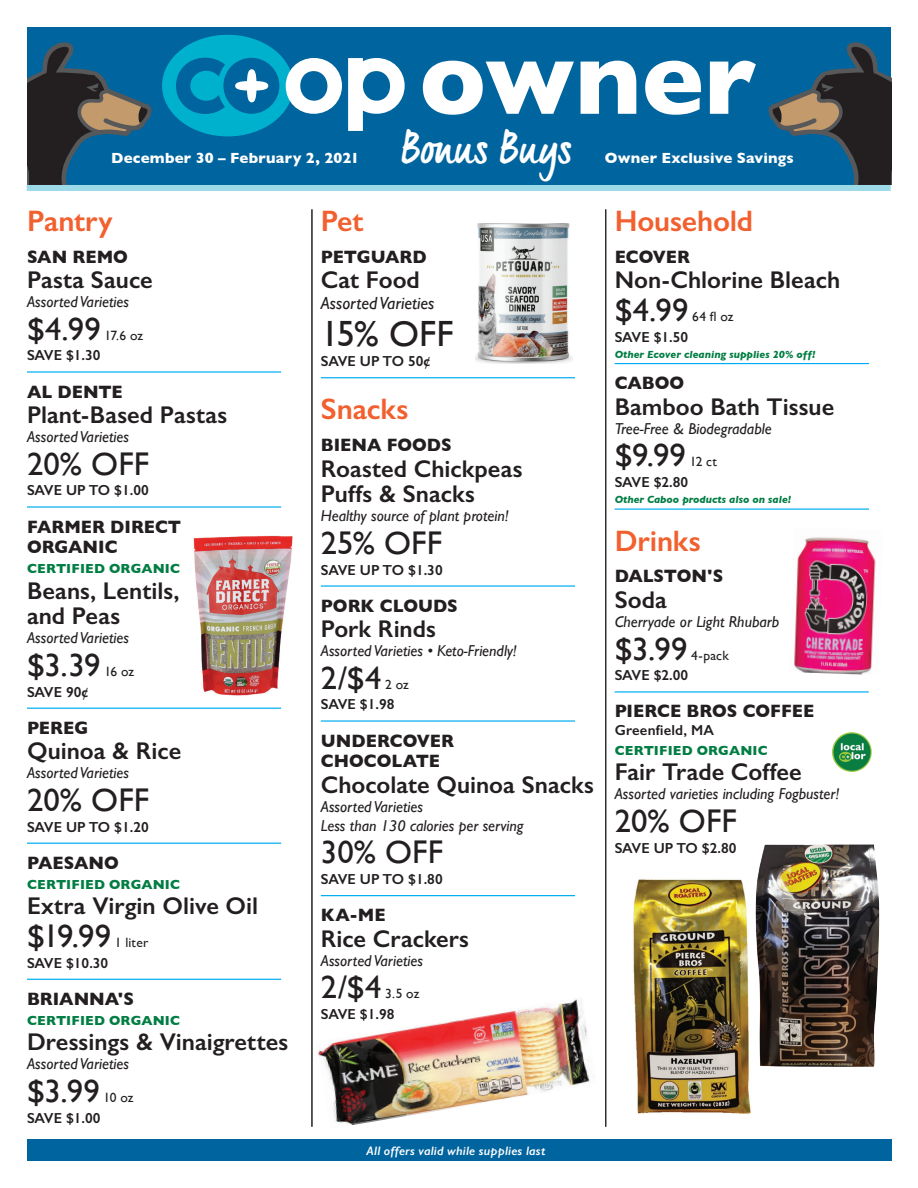
<style>
.page{position:relative;width:918px;height:1188px;background:#fff}
.page>*{position:absolute;margin:0;border:0;box-sizing:border-box;transform-origin:0 0}
.t1{font:700 105px "Gill Sans";color:#fff}
.t2{font:700 44.25px "Quintus";letter-spacing:.03em;color:#fff}
.t3{font:36.45px "Gill Sans";color:#231f20}
.t4{font:32.85px "Gill Sans";letter-spacing:.005em;color:#231f20}
.t5{font:600 29.7px "Gill Sans";letter-spacing:-.005em;color:#f1602e}
.t6{font:600 24.3px/25.5px "Gill Sans";color:#231f20}
.t7{font:700 18.15px/20.7px "Gill Sans";color:#231f20;scale:.95 1}
.t8{font:italic 17.55px "Gill Sans";color:#231f20}
.t9{font:italic 15.75px/18.9px "Gill Sans";color:#231f20}
.t10{font:700 15px "Gill Sans";letter-spacing:.01em;color:#fff}
.t11{font:600 14.55px "Gill Sans";color:#231f20}
.t12{font:13.5px "Gill Sans";color:#231f20}
.t13{font:700 13.35px "Gill Sans";letter-spacing:.01em;color:#007d43}
.t14{font:italic 600 12.3px "Gill Sans";letter-spacing:.015em;color:#fff;scale:1.05 1}
.t15{font:italic 700 10.5px "Gill Sans";color:#007d43}
</style>
<div class="page">
<div style="left:27px;top:27px;width:864px;height:158px;background:#00649e"></div>
<svg style="left:768px;top:42px;width:123px;height:143px"></svg>
<div style="left:162px;top:35px;width:131px;height:101px;background:#00b1cd;border-radius:50%"></div>
<svg style="left:286px;top:58px;width:56px;height:56px"></svg>
<svg style="left:348px;top:58px;width:57px;height:73px"></svg>
<svg style="left:27px;top:40px;width:252px;height:145px"></svg>
<div style="left:27px;top:185px;width:864px;height:6px;background:#9ddae8"></div>
<img style="left:193px;top:535px;width:100px;height:161px">
<div style="left:27px;top:1140px;width:865px;height:21px;background:#00649e"></div>
<img style="left:794px;top:537px;width:82px;height:138px">
<img style="left:318px;top:998px;width:272px;height:127px">
<hr style="left:27px;top:371px;width:254px;height:2px;background:#00aeef">
<hr style="left:27px;top:506px;width:254px;height:2px;background:#00aeef">
<hr style="left:27px;top:708px;width:254px;height:1px;background:#00aeef">
<hr style="left:27px;top:843px;width:254px;height:1px;background:#00aeef">
<hr style="left:27px;top:979px;width:254px;height:1px;background:#00aeef">
<hr style="left:321px;top:377px;width:254px;height:1px;background:#00aeef">
<hr style="left:321px;top:585px;width:254px;height:2px;background:#00aeef">
<hr style="left:321px;top:720px;width:254px;height:2px;background:#00aeef">
<hr style="left:321px;top:895px;width:254px;height:1px;background:#00aeef">
<hr style="left:615px;top:363px;width:254px;height:1px;background:#00aeef">
<hr style="left:615px;top:509px;width:254px;height:1px;background:#00aeef">
<hr style="left:615px;top:691px;width:254px;height:2px;background:#00aeef">
<hr style="left:312px;top:209px;width:1px;height:918px;background:#231f20">
<hr style="left:605px;top:209px;width:1px;height:918px;background:#231f20">
<img style="left:475px;top:224px;width:97px;height:139px">
<img style="left:755px;top:844px;width:125px;height:223px">
<img style="left:633px;top:879px;width:118px;height:235px">
<img style="left:832px;top:732px;width:19px;height:30px">
<p class="t10" style="left:111px;top:146px;width:250px">December 30 – February 2, 2021</p>
<h1 class="t1" style="left:419px;top:-5px;width:338px">owner</h1>
<h2 class="t2" style="left:402px;top:113px;width:172px">Bonus Buys</h2>
<p class="t10" style="left:605px;top:146px;width:190px">Owner Exclusive Savings</p>
<h3 class="t5" style="left:27px;top:203px;width:87px">Pantry</h3>
<p class="t7" style="left:27px;top:246px;width:108px">SAN REMO</p>
<h3 class="t6" style="left:27px;top:267px;width:127px">Pasta Sauce</h3>
<p class="t9" style="left:27px;top:292px;width:104px">Assorted Varieties</p>
<h3 class="t4" style="left:27px;top:309px;width:75px">$4.99</h3>
<p class="t12" style="left:105px;top:327px;width:40px">17.6 oz</p>
<p class="t11" style="left:27px;top:347px;width:75px">SAVE $1.30</p>
<p class="t7" style="left:27px;top:381px;width:102px">AL DENTE</p>
<h3 class="t6" style="left:27px;top:402px;width:202px">Plant-Based Pastas</h3>
<p class="t9" style="left:27px;top:427px;width:104px">Assorted Varieties</p>
<h3 class="t4" style="left:27px;top:444px;width:124px">20% OFF</h3>
<p class="t11" style="left:27px;top:482px;width:123px">SAVE UP TO $1.00</p>
<p class="t7" style="left:27px;top:516px;width:164px">FARMER DIRECT<br>ORGANIC</p>
<p class="t13" style="left:27px;top:558px;width:155px">CERTIFIED ORGANIC</p>
<h3 class="t6" style="left:27px;top:578px;width:154px">Beans, Lentils, and Peas</h3>
<p class="t9" style="left:27px;top:628px;width:104px">Assorted Varieties</p>
<h3 class="t4" style="left:27px;top:646px;width:75px">$3.39</h3>
<p class="t12" style="left:104px;top:664px;width:31px">16 oz</p>
<p class="t11" style="left:27px;top:683px;width:63px">SAVE 90¢</p>
<p class="t7" style="left:27px;top:717px;width:66px">PEREG</p>
<h3 class="t6" style="left:27px;top:738px;width:156px">Quinoa &amp; Rice</h3>
<p class="t9" style="left:27px;top:763px;width:104px">Assorted Varieties</p>
<h3 class="t4" style="left:27px;top:781px;width:124px">20% OFF</h3>
<p class="t11" style="left:27px;top:818px;width:123px">SAVE UP TO $1.20</p>
<p class="t7" style="left:27px;top:852px;width:98px">PAESANO</p>
<p class="t13" style="left:27px;top:874px;width:155px">CERTIFIED ORGANIC</p>
<h3 class="t6" style="left:27px;top:893px;width:233px">Extra Virgin Olive Oil</h3>
<h3 class="t4" style="left:27px;top:917px;width:86px">$19.99</h3>
<p class="t12" style="left:115px;top:935px;width:35px">1 liter</p>
<p class="t11" style="left:27px;top:954px;width:83px">SAVE $10.30</p>
<p class="t7" style="left:27px;top:988px;width:114px">BRIANNA'S</p>
<p class="t13" style="left:27px;top:1010px;width:155px">CERTIFIED ORGANIC</p>
<h3 class="t6" style="left:27px;top:1029px;width:263px">Dressings &amp; Vinaigrettes</h3>
<p class="t9" style="left:27px;top:1054px;width:104px">Assorted Varieties</p>
<h3 class="t4" style="left:27px;top:1072px;width:74px">$3.99</h3>
<p class="t12" style="left:104px;top:1090px;width:32px">10 oz</p>
<p class="t11" style="left:27px;top:1109px;width:75px">SAVE $1.00</p>
<h3 class="t5" style="left:321px;top:203px;width:44px">Pet</h3>
<p class="t7" style="left:321px;top:246px;width:113px">PETGUARD</p>
<h3 class="t6" style="left:321px;top:267px;width:101px">Cat Food</h3>
<p class="t8" style="left:321px;top:293px;width:115px">Assorted Varieties</p>
<h3 class="t3" style="left:321px;top:312px;width:134px">15% OFF</h3>
<p class="t11" style="left:321px;top:352px;width:111px">SAVE UP TO 50¢</p>
<h3 class="t5" style="left:321px;top:391px;width:89px">Snacks</h3>
<p class="t7" style="left:321px;top:434px;width:139px">BIENA FOODS</p>
<h3 class="t6" style="left:321px;top:455px;width:203px">Roasted Chickpeas<br>Puffs &amp; Snacks</h3>
<p class="t9" style="left:321px;top:506px;width:189px">Healthy source of plant protein!</p>
<h3 class="t4" style="left:321px;top:523px;width:123px">25% OFF</h3>
<p class="t11" style="left:321px;top:561px;width:123px">SAVE UP TO $1.30</p>
<p class="t7" style="left:321px;top:595px;width:146px">PORK CLOUDS</p>
<h3 class="t6" style="left:321px;top:616px;width:117px">Pork Rinds</h3>
<p class="t9" style="left:321px;top:641px;width:198px">Assorted Varieties • Keto-Friendly!</p>
<h3 class="t4" style="left:321px;top:658px;width:62px">2/$4</h3>
<p class="t12" style="left:385px;top:676px;width:25px">2 oz</p>
<p class="t11" style="left:321px;top:696px;width:75px">SAVE $1.98</p>
<p class="t7" style="left:321px;top:730px;width:142px">UNDERCOVER<br>CHOCOLATE</p>
<h3 class="t6" style="left:321px;top:772px;width:275px">Chocolate Quinoa Snacks</h3>
<p class="t9" style="left:321px;top:797px;width:204px">Assorted Varieties<br>Less than 130 calories per serving</p>
<h3 class="t4" style="left:321px;top:833px;width:124px">30% OFF</h3>
<p class="t11" style="left:321px;top:870px;width:123px">SAVE UP TO $1.80</p>
<p class="t7" style="left:321px;top:904px;width:70px">KA-ME</p>
<h3 class="t6" style="left:321px;top:925px;width:150px">Rice Crackers</h3>
<p class="t9" style="left:321px;top:951px;width:104px">Assorted Varieties</p>
<h3 class="t4" style="left:321px;top:968px;width:62px">2/$4</h3>
<p class="t12" style="left:385px;top:986px;width:36px">3.5 oz</p>
<p class="t11" style="left:321px;top:1005px;width:75px">SAVE $1.98</p>
<h3 class="t5" style="left:615px;top:203px;width:140px">Household</h3>
<p class="t7" style="left:615px;top:246px;width:81px">ECOVER</p>
<h3 class="t6" style="left:615px;top:267px;width:227px">Non-Chlorine Bleach</h3>
<h3 class="t4" style="left:615px;top:290px;width:75px">$4.99</h3>
<p class="t12" style="left:692px;top:308px;width:43px">64 fl oz</p>
<p class="t11" style="left:615px;top:328px;width:75px">SAVE $1.50</p>
<p class="t15" style="left:615px;top:348px;width:202px">Other Ecover cleaning supplies 20% off!</p>
<p class="t7" style="left:615px;top:372px;width:75px">CABOO</p>
<h3 class="t6" style="left:615px;top:393px;width:221px">Bamboo Bath Tissue</h3>
<p class="t9" style="left:615px;top:419px;width:158px">Tree-Free &amp; Biodegradable</p>
<h3 class="t4" style="left:615px;top:436px;width:73px">$9.99</h3>
<p class="t12" style="left:690px;top:454px;width:29px">12 ct</p>
<p class="t11" style="left:615px;top:473px;width:75px">SAVE $2.80</p>
<p class="t15" style="left:615px;top:493px;width:178px">Other Caboo products also on sale!</p>
<h3 class="t5" style="left:615px;top:523px;width:88px">Drinks</h3>
<p class="t7" style="left:615px;top:566px;width:116px">DALSTON'S</p>
<h3 class="t6" style="left:615px;top:587px;width:54px">Soda</h3>
<p class="t9" style="left:615px;top:612px;width:166px">Cherryade or Light Rhubarb</p>
<h3 class="t4" style="left:615px;top:629px;width:74px">$3.99</h3>
<p class="t12" style="left:691px;top:647px;width:39px">4-pack</p>
<p class="t11" style="left:615px;top:667px;width:75px">SAVE $2.00</p>
<p class="t7" style="left:615px;top:701px;width:212px">PIERCE BROS COFFEE</p>
<p class="t11" style="left:615px;top:721px;width:101px">Greenfield, MA</p>
<p class="t13" style="left:615px;top:740px;width:155px">CERTIFIED ORGANIC</p>
<h3 class="t6" style="left:615px;top:759px;width:188px">Fair Trade Coffee</h3>
<p class="t9" style="left:615px;top:784px;width:226px">Assorted varieties including Fogbuster!</p>
<h3 class="t4" style="left:615px;top:802px;width:124px">20% OFF</h3>
<p class="t11" style="left:615px;top:839px;width:123px">SAVE UP TO $2.80</p>
<p class="t14" style="left:367px;top:1144px;width:172px">All offers valid while supplies last</p>
</div>
